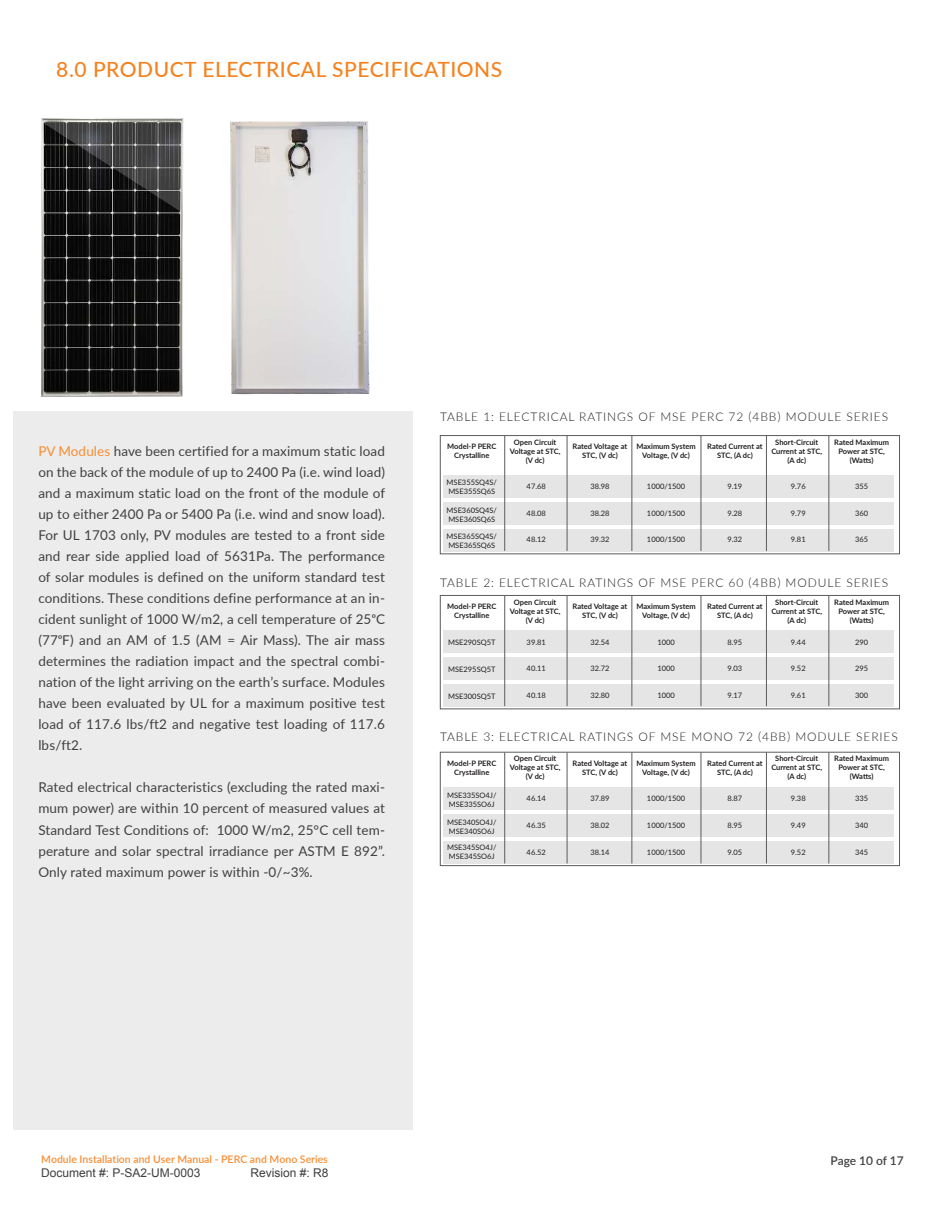
<style>
.page{position:relative;width:945px;height:1215px;background:#fff}
.page>*{position:absolute;margin:0;border:0;box-sizing:border-box;transform-origin:0 0}
.t1{font:500 21px "Lato";letter-spacing:.025em;color:#f5821f}
.t2{font:13.5px/21px "Lato";letter-spacing:.01em;color:#414042;text-align:justify}
.t3{font:300 12px "Lato";letter-spacing:.075em;color:#231f20}
.t4{font:12px "Arial";color:#3f3f3f}
.t5{font:600 12px "Lato";letter-spacing:-.005em;color:#414042}
.t6{font:600 10.5px "Lato";color:#f78d33}
.t7{font:700 7.5px/9px "Lato";color:#231f20;text-align:center}
.t8{font:7.5px/9px "Lato";color:#231f20}
.s1{color:#f78d33}
.s2{font-weight:500}
</style>
<div class="page">
<img style="left:41px;top:118px;width:143px;height:279px">
<img style="left:203px;top:121px;width:210px;height:291px">
<div style="left:14px;top:412px;width:399px;height:718px;background:#ebeceb"></div>
<div style="left:440px;top:435px;width:460px;height:119px;border:1px solid #5a5b5d"></div>
<div style="left:443px;top:529px;width:450px;height:22px;background:#e4e5e4"></div>
<div style="left:443px;top:475px;width:450px;height:23px;background:#e4e5e4"></div>
<div style="left:443px;top:502px;width:450px;height:23px;background:#e4e5e4"></div>
<hr style="left:632px;top:436px;width:1px;height:115px;background:#5a5b5d">
<hr style="left:504px;top:436px;width:1px;height:115px;background:#5a5b5d">
<hr style="left:829px;top:436px;width:1px;height:115px;background:#5a5b5d">
<hr style="left:766px;top:436px;width:1px;height:115px;background:#5a5b5d">
<hr style="left:701px;top:436px;width:1px;height:115px;background:#5a5b5d">
<hr style="left:567px;top:436px;width:1px;height:115px;background:#5a5b5d">
<div style="left:440px;top:595px;width:460px;height:114px;border:1px solid #5a5b5d"></div>
<div style="left:443px;top:684px;width:450px;height:23px;background:#e4e5e4"></div>
<div style="left:443px;top:630px;width:450px;height:23px;background:#e4e5e4"></div>
<div style="left:443px;top:657px;width:450px;height:23px;background:#e4e5e4"></div>
<hr style="left:632px;top:596px;width:1px;height:110px;background:#5a5b5d">
<hr style="left:504px;top:596px;width:1px;height:110px;background:#5a5b5d">
<hr style="left:829px;top:596px;width:1px;height:110px;background:#5a5b5d">
<hr style="left:766px;top:596px;width:1px;height:110px;background:#5a5b5d">
<hr style="left:701px;top:596px;width:1px;height:110px;background:#5a5b5d">
<hr style="left:567px;top:596px;width:1px;height:110px;background:#5a5b5d">
<div style="left:440px;top:752px;width:460px;height:114px;border:1px solid #5a5b5d"></div>
<div style="left:443px;top:814px;width:450px;height:23px;background:#e4e5e4"></div>
<div style="left:443px;top:788px;width:450px;height:22px;background:#e4e5e4"></div>
<div style="left:443px;top:841px;width:450px;height:23px;background:#e4e5e4"></div>
<hr style="left:632px;top:752px;width:1px;height:111px;background:#5a5b5d">
<hr style="left:504px;top:752px;width:1px;height:111px;background:#5a5b5d">
<hr style="left:829px;top:752px;width:1px;height:111px;background:#5a5b5d">
<hr style="left:766px;top:752px;width:1px;height:111px;background:#5a5b5d">
<hr style="left:701px;top:752px;width:1px;height:111px;background:#5a5b5d">
<hr style="left:567px;top:752px;width:1px;height:111px;background:#5a5b5d">
<h1 class="t1" style="left:56px;top:54px;width:448px">8.0 PRODUCT ELECTRICAL SPECIFICATIONS</h1>
<p class="t2" style="left:38px;top:440px;width:348px"><span class="s1">PV Modules</span> have been certified for a maximum static load on the back of the module of up to 2400 Pa (i.e. wind load) and a maximum static load on the front of the module of up to either 2400 Pa or 5400 Pa (i.e. wind and snow load).<br>For UL 1703 only, PV modules are tested to a front side and rear side applied load of 5631Pa. The performance of solar modules is defined on the uniform standard test conditions. These conditions define performance at an in&shy;cident sunlight of 1000 W/m2, a cell temperature of 25<span class="s2">o</span>C (77<span class="s2">o</span>F) and an AM of 1.5 (AM = Air Mass). The air mass determines the radiation impact and the spectral combi&shy;nation of the light arriving on the earth’s surface. Modules have been evaluated by UL for a maximum positive test load of 117.6 lbs/ft2 and negative test loading of 117.6 lbs/ft2.</p>
<p class="t2" style="left:38px;top:777px;width:348px">Rated electrical characteristics (excluding the rated maxi&shy;mum power) are within 10 percent of measured values at Standard Test Conditions of: 1000 W/m2, 25°C cell tem&shy;perature and solar spectral irradiance per ASTM E 892”.<br>Only rated maximum power is within -0/~3%.</p>
<p class="t3" style="left:440px;top:409px;width:450px">TABLE 1: ELECTRICAL RATINGS OF MSE PERC 72 (4BB) MODULE SERIES</p>
<p class="t7" style="left:771px;top:438px;width:52px">Short-Circuit<br>Current at STC, (A dc)</p>
<p class="t7" style="left:834px;top:438px;width:56px">Rated Maximum<br>Power at STC, (Watts)</p>
<p class="t7" style="left:510px;top:438px;width:52px">Open Circuit<br>Voltage at STC, (V dc)</p>
<p class="t7" style="left:447px;top:443px;width:51px">Model-P PERC<br>Crystalline</p>
<p class="t8" style="left:447px;top:477px;width:52px">MSE355SQ4S/<br>MSE355SQ6S</p>
<p class="t8" style="left:527px;top:482px;width:21px">47.68</p>
<p class="t8" style="left:590px;top:482px;width:21px">38.98</p>
<p class="t8" style="left:647px;top:482px;width:40px">1000/1500</p>
<p class="t8" style="left:728px;top:482px;width:16px">9.19</p>
<p class="t8" style="left:791px;top:482px;width:16px">9.76</p>
<p class="t8" style="left:855px;top:482px;width:15px">355</p>
<p class="t8" style="left:447px;top:505px;width:52px">MSE360SQ4S/<br>MSE360SQ6S</p>
<p class="t8" style="left:527px;top:508px;width:21px">48.08</p>
<p class="t8" style="left:590px;top:508px;width:21px">38.28</p>
<p class="t8" style="left:647px;top:508px;width:40px">1000/1500</p>
<p class="t8" style="left:728px;top:508px;width:16px">9.28</p>
<p class="t8" style="left:791px;top:508px;width:16px">9.79</p>
<p class="t8" style="left:855px;top:508px;width:15px">360</p>
<p class="t8" style="left:447px;top:532px;width:52px">MSE365SQ4S/<br>MSE365SQ6S</p>
<p class="t8" style="left:527px;top:535px;width:21px">48.12</p>
<p class="t8" style="left:590px;top:535px;width:21px">39.32</p>
<p class="t8" style="left:647px;top:535px;width:40px">1000/1500</p>
<p class="t8" style="left:728px;top:535px;width:16px">9.32</p>
<p class="t8" style="left:791px;top:535px;width:16px">9.81</p>
<p class="t8" style="left:855px;top:535px;width:15px">365</p>
<p class="t7" style="left:573px;top:443px;width:56px">Rated Voltage at<br>STC, (V dc)</p>
<p class="t7" style="left:707px;top:443px;width:57px">Rated Current at<br>STC, (A dc)</p>
<p class="t7" style="left:636px;top:443px;width:61px">Maximum System<br>Voltage, (V dc)</p>
<p class="t3" style="left:440px;top:574px;width:450px">TABLE 2: ELECTRICAL RATINGS OF MSE PERC 60 (4BB) MODULE SERIES</p>
<p class="t7" style="left:771px;top:598px;width:52px">Short-Circuit<br>Current at STC, (A dc)</p>
<p class="t7" style="left:834px;top:598px;width:56px">Rated Maximum<br>Power at STC, (Watts)</p>
<p class="t7" style="left:510px;top:598px;width:52px">Open Circuit<br>Voltage at STC, (V dc)</p>
<p class="t7" style="left:447px;top:602px;width:51px">Model-P PERC<br>Crystalline</p>
<p class="t8" style="left:448px;top:637px;width:49px">MSE290SQ5T</p>
<p class="t8" style="left:527px;top:637px;width:21px">39.81</p>
<p class="t8" style="left:590px;top:637px;width:21px">32.54</p>
<p class="t8" style="left:657px;top:637px;width:19px">1000</p>
<p class="t8" style="left:728px;top:637px;width:16px">8.95</p>
<p class="t8" style="left:791px;top:637px;width:16px">9.44</p>
<p class="t8" style="left:855px;top:637px;width:15px">290</p>
<p class="t8" style="left:448px;top:665px;width:49px">MSE295SQ5T</p>
<p class="t8" style="left:527px;top:663px;width:21px">40.11</p>
<p class="t8" style="left:590px;top:663px;width:21px">32.72</p>
<p class="t8" style="left:657px;top:663px;width:19px">1000</p>
<p class="t8" style="left:728px;top:663px;width:16px">9.03</p>
<p class="t8" style="left:791px;top:663px;width:16px">9.52</p>
<p class="t8" style="left:855px;top:663px;width:15px">295</p>
<p class="t8" style="left:448px;top:692px;width:49px">MSE300SQ5T</p>
<p class="t8" style="left:527px;top:690px;width:21px">40.18</p>
<p class="t8" style="left:590px;top:690px;width:21px">32.80</p>
<p class="t8" style="left:657px;top:690px;width:19px">1000</p>
<p class="t8" style="left:728px;top:690px;width:16px">9.17</p>
<p class="t8" style="left:791px;top:690px;width:16px">9.61</p>
<p class="t8" style="left:855px;top:691px;width:15px">300</p>
<p class="t7" style="left:573px;top:602px;width:56px">Rated Voltage at<br>STC, (V dc)</p>
<p class="t7" style="left:707px;top:602px;width:57px">Rated Current at<br>STC, (A dc)</p>
<p class="t7" style="left:636px;top:602px;width:61px">Maximum System<br>Voltage, (V dc)</p>
<p class="t3" style="left:440px;top:728px;width:459px">TABLE 3: ELECTRICAL RATINGS OF MSE MONO 72 (4BB) MODULE SERIES</p>
<p class="t7" style="left:771px;top:755px;width:52px">Short-Circuit<br>Current at STC, (A dc)</p>
<p class="t7" style="left:834px;top:755px;width:56px">Rated Maximum<br>Power at STC, (Watts)</p>
<p class="t7" style="left:510px;top:755px;width:52px">Open Circuit<br>Voltage at STC, (V dc)</p>
<p class="t7" style="left:447px;top:759px;width:51px">Model-P PERC<br>Crystalline</p>
<p class="t8" style="left:447px;top:791px;width:51px">MSE335SO4J/<br>MSE335SO6J</p>
<p class="t8" style="left:447px;top:843px;width:51px">MSE345SO4J/<br>MSE345SO6J</p>
<p class="t7" style="left:573px;top:759px;width:56px">Rated Voltage at<br>STC, (V dc)</p>
<p class="t7" style="left:707px;top:759px;width:57px">Rated Current at<br>STC, (A dc)</p>
<p class="t7" style="left:636px;top:759px;width:61px">Maximum System<br>Voltage, (V dc)</p>
<p class="t8" style="left:647px;top:794px;width:40px">1000/1500</p>
<p class="t8" style="left:590px;top:794px;width:21px">37.89</p>
<p class="t8" style="left:728px;top:794px;width:16px">8.87</p>
<p class="t8" style="left:791px;top:794px;width:16px">9.38</p>
<p class="t8" style="left:855px;top:794px;width:15px">335</p>
<p class="t8" style="left:527px;top:794px;width:21px">46.14</p>
<p class="t8" style="left:447px;top:817px;width:51px">MSE340SO4J/<br>MSE340SO6J</p>
<p class="t8" style="left:527px;top:820px;width:21px">46.35</p>
<p class="t8" style="left:590px;top:820px;width:21px">38.02</p>
<p class="t8" style="left:647px;top:820px;width:40px">1000/1500</p>
<p class="t8" style="left:728px;top:820px;width:16px">8.95</p>
<p class="t8" style="left:791px;top:820px;width:16px">9.49</p>
<p class="t8" style="left:855px;top:820px;width:15px">340</p>
<p class="t8" style="left:647px;top:847px;width:40px">1000/1500</p>
<p class="t8" style="left:527px;top:847px;width:21px">46.52</p>
<p class="t8" style="left:590px;top:847px;width:21px">38.14</p>
<p class="t8" style="left:728px;top:847px;width:16px">9.05</p>
<p class="t8" style="left:791px;top:847px;width:16px">9.52</p>
<p class="t8" style="left:855px;top:847px;width:15px">345</p>
<p class="t6" style="left:41px;top:1152px;width:288px">Module Installation and User Manual - PERC and Mono Series</p>
<p class="t5" style="left:831px;top:1151px;width:75px">Page 10 of 17</p>
<p class="t4" style="left:41px;top:1166px;width:161px">Document #: P-SA2-UM-0003</p>
<p class="t4" style="left:250px;top:1166px;width:80px">Revision #: R8</p>
</div>
